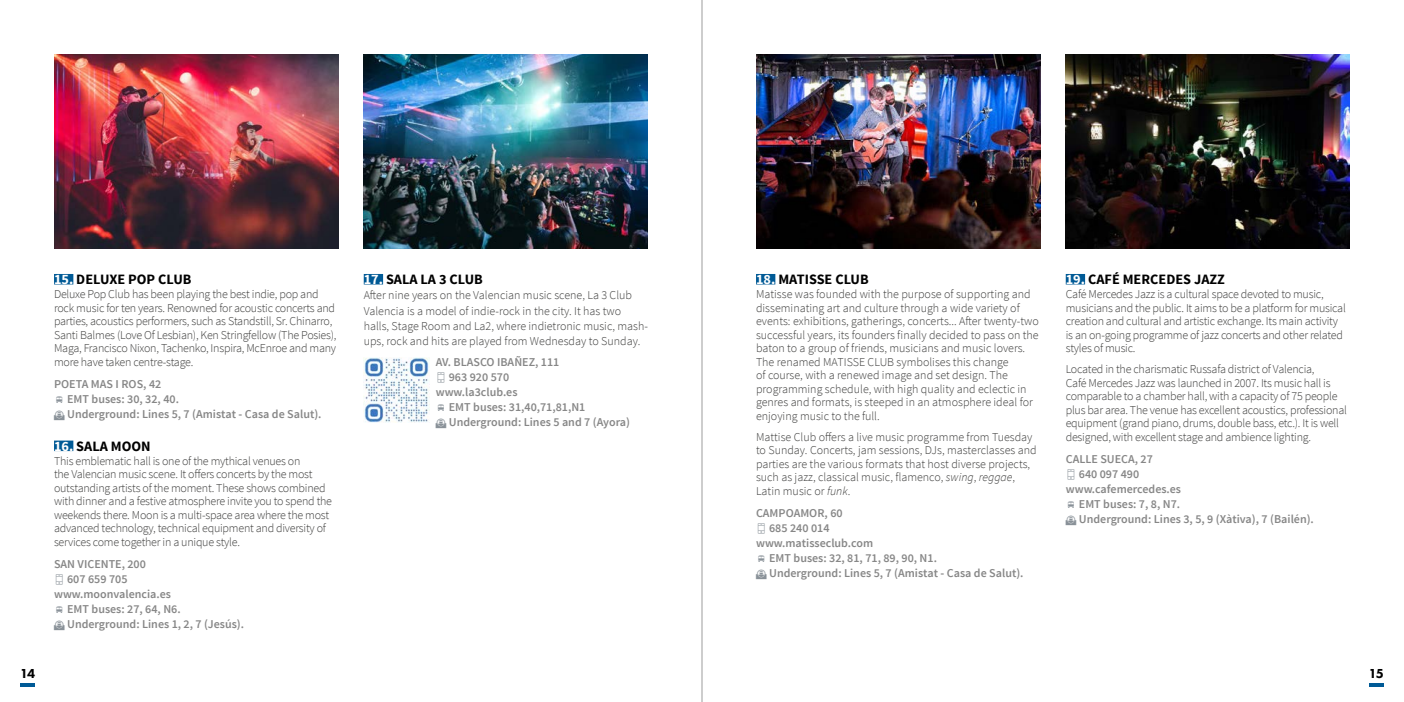
<style>
.page{position:relative;width:1404px;height:702px;background:#fff}
.page>*{position:absolute;margin:0;border:0;box-sizing:border-box;transform-origin:0 0}
.t1{font:700 14.25px "Source Sans Pro";color:#000}
.t2{font:800 13.5px "Futura PT";color:#000}
.t3{font:300 12px/13.5px "Source Sans Pro";letter-spacing:-.02em;color:#3c3c3b}
.t4{font:300 12px/13.5px "Source Sans Pro";color:#3c3c3b}
.t5{font:600 12px/15px "Source Sans Pro";color:#878787}
.s1{color:#fff}
.s2{font-family:"icoguia";font-weight:400;font-size:10.5px;color:#899198}
.s3{font-style:italic}
</style>
<div class="page">
<hr style="left:1368px;top:683px;width:15px;height:4px;background:#005a96">
<svg style="left:20px;top:683px;width:15px;height:3px"></svg>
<div style="left:756px;top:274px;width:19px;height:10px;background:#005a96"></div>
<div style="left:1065px;top:274px;width:19px;height:10px;background:#005a96"></div>
<img style="left:756px;top:54px;width:284px;height:194px">
<img style="left:54px;top:54px;width:284px;height:194px">
<img style="left:1065px;top:54px;width:284px;height:194px">
<img style="left:364px;top:54px;width:284px;height:194px">
<div style="left:54px;top:274px;width:19px;height:10px;background:#005a96"></div>
<div style="left:54px;top:440px;width:19px;height:11px;background:#005a96"></div>
<div style="left:364px;top:274px;width:19px;height:10px;background:#005a96"></div>
<hr style="left:701px;top:0;width:1px;height:702px;background:#9d9d9c">
<img style="left:364px;top:357px;width:65px;height:66px">
<p class="t1" style="left:54px;top:270px;width:139px"><span class="s1">15.</span> DELUXE POP CLUB</p>
<p class="t3" style="left:54px;top:287px;width:284px">Deluxe Pop Club has been playing the best indie, pop and rock music for ten years. Renowned for acoustic concerts and parties, acoustics performers, such as Standstill, Sr. Chinarro, Santi Balmes (Love Of Lesbian), Ken Stringfellow (The Posies), Maga, Francisco Nixon, Tachenko, Inspira, McEnroe and many more have taken centre-stage.</p>
<p class="t5" style="left:64px;top:377px;width:258px;text-indent:-10px">POETA MAS I ROS, 42<br><span class="s2">Y</span> EMT buses: 30, 32, 40.<br><span class="s2">X</span> Underground: Lines 5, 7 (Amistat - Casa de Salut).</p>
<p class="t1" style="left:54px;top:437px;width:98px"><span class="s1">16.</span> SALA MOON</p>
<p class="t3" style="left:54px;top:454px;width:279px">This emblematic hall is one of the mythical venues on<br>the Valencian music scene. It offers concerts by the most outstanding artists of the moment. These shows combined with dinner and a festive atmosphere invite you to spend the weekends there. Moon is a multi-space area where the most advanced technology, technical equipment and diversity of services come together in a unique style.</p>
<p class="t5" style="left:54px;top:557px;width:93px">SAN VICENTE, 200</p>
<p class="t5" style="left:54px;top:572px;width:75px"><span class="s2">-</span> 607 659 705</p>
<p class="t5" style="left:54px;top:587px;width:118px">www.moonvalencia.es</p>
<p class="t5" style="left:64px;top:602px;width:118px"><span class="s2">Y</span> EMT buses: 27, 64, N6.</p>
<p class="t5" style="left:64px;top:617px;width:181px"><span class="s2">X</span> Underground: Lines 1, 2, 7 (Jesús).</p>
<p class="t1" style="left:364px;top:270px;width:120px"><span class="s1">17.</span> SALA LA 3 CLUB</p>
<p class="t4" style="left:364px;top:288px;width:286px;line-height:15px">After nine years on the Valencian music scene, La 3 Club Valencia is a model of indie-rock in the city. It has two halls, Stage Room and La2, where indietronic music, mash&shy;ups, rock and hits are played from Wednesday to Sunday.</p>
<p class="t5" style="left:435px;top:355px;width:125px">AV. BLASCO IBAÑEZ, 111</p>
<p class="t5" style="left:435px;top:370px;width:75px"><span class="s2">-</span> 963 920 570</p>
<p class="t5" style="left:435px;top:385px;width:83px">www.la3club.es</p>
<p class="t5" style="left:446px;top:400px;width:141px"><span class="s2">Y</span> EMT buses: 31,40,71,81,N1</p>
<p class="t5" style="left:446px;top:415px;width:185px"><span class="s2">X</span> Underground: Lines 5 and 7 (Ayora)</p>
<p class="t1" style="left:756px;top:270px;width:114px"><span class="s1">18.</span> MATISSE CLUB</p>
<p class="t4" style="left:756px;top:287px;width:284px">Matisse was founded with the purpose of supporting and disseminating art and culture through a wide variety of events: exhibitions, gatherings, concerts... After twenty-two successful years, its founders finally decided to pass on the baton to a group of friends, musicians and music lovers.<br>The renamed MATISSE CLUB symbolises this change<br>of course, with a renewed image and set design. The programming schedule, with high quality and eclectic in genres and formats, is steeped in an atmosphere ideal for enjoying music to the full.</p>
<p class="t4" style="left:756px;top:430px;width:282px">Mattise Club offers a live music programme from Tuesday to Sunday. Concerts, jam sessions, DJs, masterclasses and parties are the various formats that host diverse projects, such as jazz, classical music, flamenco, <span class="s3">swing</span>, <span class="s3">reggae</span>, Latin music or <span class="s3">funk</span>.</p>
<p class="t5" style="left:756px;top:506px;width:88px">CAMPOAMOR, 60</p>
<p class="t5" style="left:756px;top:521px;width:75px"><span class="s2">-</span> 685 240 014</p>
<p class="t5" style="left:756px;top:536px;width:119px">www.matisseclub.com</p>
<p class="t5" style="left:766px;top:551px;width:172px"><span class="s2">Y</span> EMT buses: 32, 81, 71, 89, 90, N1.</p>
<p class="t5" style="left:766px;top:566px;width:258px"><span class="s2">X</span> Underground: Lines 5, 7 (Amistat - Casa de Salut).</p>
<p class="t1" style="left:1065px;top:270px;width:160px"><span class="s1">19.</span> CAFÉ MERCEDES JAZZ</p>
<p class="t3" style="left:1065px;top:287px;width:281px">Café Mercedes Jazz is a cultural space devoted to music, musicians and the public. It aims to be a platform for musical creation and cultural and artistic exchange. Its main activity is an on-going programme of jazz concerts and other related styles of music.</p>
<p class="t3" style="left:1065px;top:362px;width:283px">Located in the charismatic Russafa district of Valencia,<br>Café Mercedes Jazz was launched in 2007. Its music hall is comparable to a chamber hall, with a capacity of 75 people plus bar area. The venue has excellent acoustics, professional equipment (grand piano, drums, double bass, etc.). It is well designed, with excellent stage and ambience lighting.</p>
<p class="t5" style="left:1065px;top:452px;width:89px">CALLE SUECA, 27</p>
<p class="t5" style="left:1065px;top:467px;width:75px"><span class="s2">-</span> 640 097 490</p>
<p class="t5" style="left:1065px;top:482px;width:117px">www.cafemercedes.es</p>
<p class="t5" style="left:1076px;top:497px;width:105px"><span class="s2">Y</span> EMT buses: 7, 8, N7.</p>
<p class="t5" style="left:1076px;top:512px;width:239px"><span class="s2">X</span> Underground: Lines 3, 5, 9 (Xàtiva), 7 (Bailén).</p>
<p class="t2" style="left:20px;top:664px;width:17px">14</p>
<p class="t2" style="left:1368px;top:665px;width:17px">15</p>
</div>
